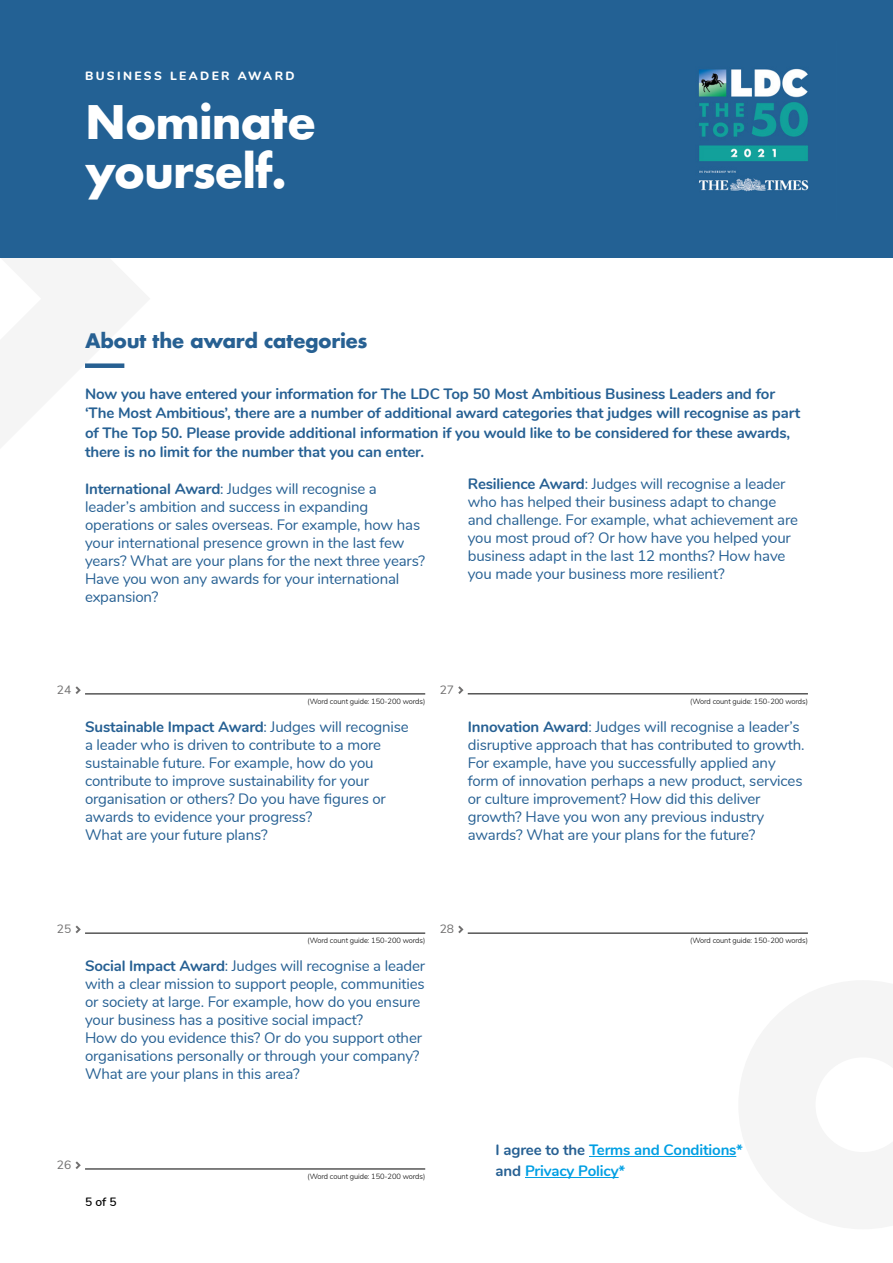
<style>
.page{position:relative;width:893px;height:1263px;background:#fff}
.page>*{position:absolute;margin:0;border:0;box-sizing:border-box;transform-origin:0 0}
.t1{font:700 45px/49.5px "Futura";letter-spacing:-.025em;color:#fff}
.t2{font:700 19.5px "Futura";letter-spacing:-.025em;color:#276092}
.t3{font:15px/18px "Nunito";letter-spacing:-.01em;color:#266093}
.t4{font:700 15px/19.5px "Nunito";letter-spacing:-.01em;color:#266093}
.t5{font:700 15px/21px "Nunito";letter-spacing:-.01em;color:#009fe3}
.t6{font:800 12px "Nunito";letter-spacing:.2em;color:#fff}
.t7{font:12px "Nunito";letter-spacing:-.01em;color:#706f6f}
.t8{font:600 12px "Nunito";color:#000}
.t9{font:300 7.5px "Nunito";letter-spacing:-.01em;color:#000}
.s1{font-weight:700}
.s2{color:#266093}
</style>
<div class="page">
<div style="left:0;top:0;width:893px;height:258px;background:#236194"></div>
<div style="left:85px;top:363px;width:39px;height:5px;background:#276092"></div>
<hr style="left:589px;top:1156px;width:147px;height:1px;background:#009fe3">
<hr style="left:525px;top:1177px;width:94px;height:1px;background:#009fe3">
<svg style="left:76px;top:686px;width:5px;height:8px"></svg>
<svg style="left:458px;top:686px;width:5px;height:8px"></svg>
<svg style="left:76px;top:925px;width:5px;height:8px"></svg>
<svg style="left:458px;top:925px;width:5px;height:8px"></svg>
<svg style="left:76px;top:1161px;width:5px;height:8px"></svg>
<hr style="left:85px;top:694px;width:340px;height:1px;background:#000">
<hr style="left:468px;top:694px;width:340px;height:1px;background:#000">
<hr style="left:85px;top:933px;width:340px;height:1px;background:#000">
<hr style="left:468px;top:933px;width:340px;height:1px;background:#000">
<hr style="left:85px;top:1169px;width:340px;height:1px;background:#000">
<img style="left:698px;top:68px;width:111px;height:124px">
<p class="t6" style="left:85px;top:67px;width:211px">BUSINESS LEADER AWARD</p>
<h1 class="t1" style="left:85px;top:97px;width:233px">Nominate yourself.</h1>
<h2 class="t2" style="left:85px;top:326px;width:284px">About the award categories</h2>
<p class="t4" style="left:85px;top:383px;width:717px">Now you have entered your information for The LDC Top 50 Most Ambitious Business Leaders and for ‘The Most Ambitious’, there are a number of additional award categories that judges will recognise as part of The Top 50. Please provide additional information if you would like to be considered for these awards, there is no limit for the number that you can enter.</p>
<p class="t3" style="left:468px;top:474px;width:332px"><span class="s1">Resilience Award</span>: Judges will recognise a leader who has helped their business adapt to change and challenge. For example, what achievement are you most proud of? Or how have you helped your business adapt in the last 12 months? How have you made your business more resilient?</p>
<p class="t3" style="left:85px;top:479px;width:342px"><span class="s1">International Award</span>: Judges will recognise a leader’s ambition and success in expanding operations or sales overseas. For example, how has your international presence grown in the last few years? What are your plans for the next three years?<br>Have you won any awards for your international expansion?</p>
<p class="t7" style="left:57px;top:681px;width:16px">24</p>
<p class="t7" style="left:440px;top:681px;width:16px">27</p>
<p class="t9" style="left:307px;top:696px;width:119px">(Word count guide: 150-200 words)</p>
<p class="t9" style="left:690px;top:696px;width:119px">(Word count guide: 150-200 words)</p>
<p class="t3" style="left:85px;top:717px;width:325px"><span class="s1">Sustainable Impact Award</span>: Judges will recognise a leader who is driven to contribute to a more sustainable future. For example, how do you contribute to improve sustainability for your organisation or others? Do you have figures or awards to evidence your progress?<br>What are your future plans?</p>
<p class="t3" style="left:468px;top:717px;width:338px"><span class="s1">Innovation Award</span>: Judges will recognise a leader’s disruptive approach that has contributed to growth.<br>For example, have you successfully applied any form of innovation perhaps a new product, services or culture improvement? How did this deliver growth? Have you won any previous industry awards? What are your plans for the future?</p>
<p class="t7" style="left:57px;top:920px;width:16px">25</p>
<p class="t7" style="left:440px;top:920px;width:16px">28</p>
<p class="t9" style="left:307px;top:935px;width:119px">(Word count guide: 150-200 words)</p>
<p class="t9" style="left:690px;top:935px;width:119px">(Word count guide: 150-200 words)</p>
<p class="t3" style="left:85px;top:956px;width:342px"><span class="s1">Social Impact Award</span>: Judges will recognise a leader with a clear mission to support people, communities or society at large. For example, how do you ensure your business has a positive social impact?<br>How do you evidence this? Or do you support other organisations personally or through your company?<br>What are your plans in this area?</p>
<p class="t7" style="left:57px;top:1156px;width:16px">26</p>
<p class="t8" style="left:85px;top:1193px;width:33px">5 of 5</p>
<p class="t9" style="left:307px;top:1171px;width:119px">(Word count guide: 150-200 words)</p>
<p class="t5" style="left:496px;top:1139px;width:249px"><span class="s2">I agree to the</span> Terms and Conditions* <span class="s2">and</span> Privacy Policy*</p>
</div>
